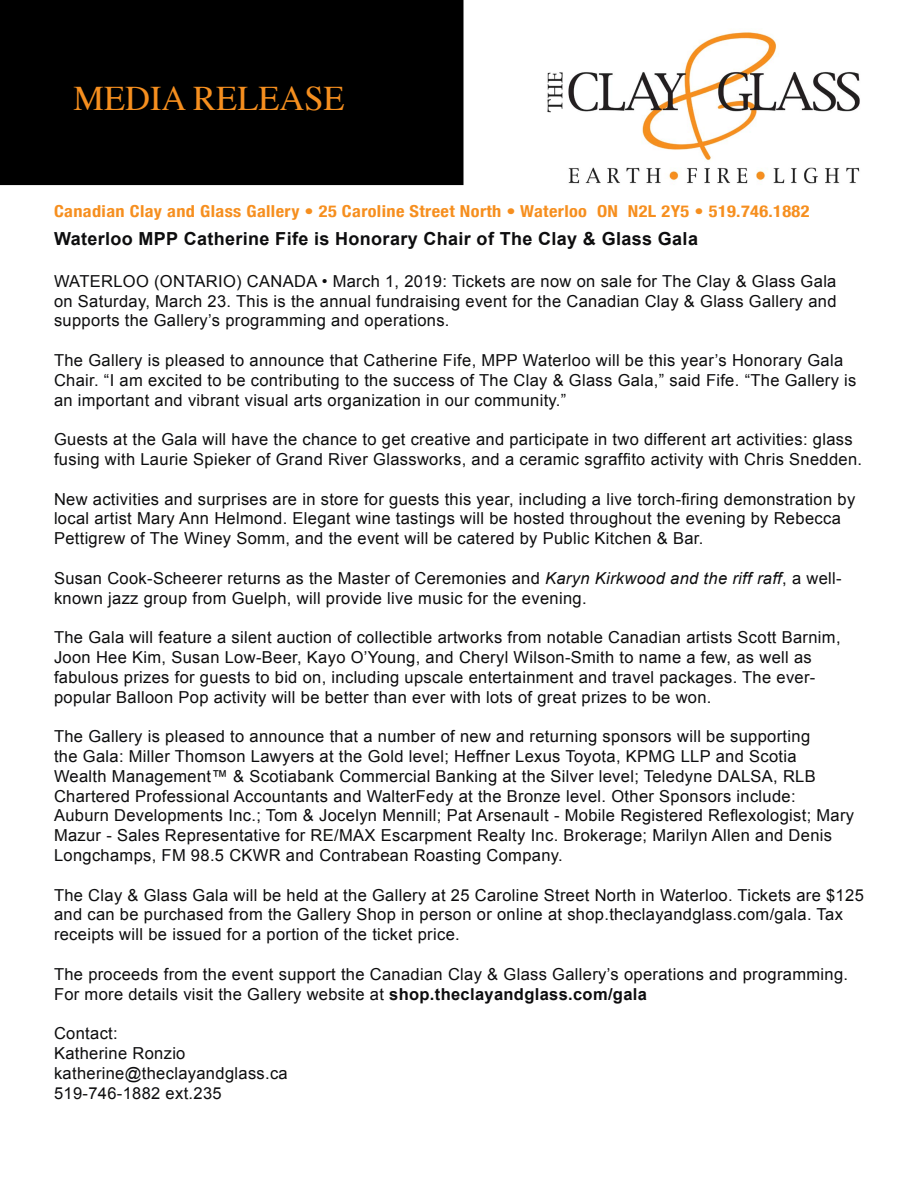
<style>
.page{position:relative;width:918px;height:1188px;background:#fff}
.page>*{position:absolute;margin:0;border:0;box-sizing:border-box;transform-origin:0 0}
.t1{font:34.5px "Times";color:#f68f1f}
.t2{font:700 18px "Arial";letter-spacing:.02em;color:#0d0d0e}
.t3{font:16.5px/19.8px "Arial";letter-spacing:.02em;color:#0d0d0e}
.t4{font:700 condensed 16.5px "Helvetica Neue";letter-spacing:.02em;color:#f68f1f;scale:1.11 1}
.s1{font-style:italic}
.s2{font-weight:700}
</style>
<div class="page">
<div style="left:0;top:0;width:464px;height:185px;background:#000"></div>
<img style="left:547px;top:32px;width:313px;height:152px">
<h1 class="t1" style="left:74px;top:66px;width:273px">MEDIA RELEASE</h1>
<p class="t4" style="left:54px;top:198px;width:682px">Canadian Clay and Glass Gallery • 25 Caroline Street North • Waterloo ON N2L 2Y5 • 519.746.1882</p>
<p class="t2" style="left:54px;top:227px;width:646px">Waterloo MPP Catherine Fife is Honorary Chair of The Clay &amp; Glass Gala</p>
<p class="t3" style="left:54px;top:271px;width:784px;text-align:justify">WATERLOO (ONTARIO) CANADA • March 1, 2019: Tickets are now on sale for The Clay &amp; Glass Gala on Saturday, March 23. This is the annual fundraising event for the Canadian Clay &amp; Glass Gallery and supports the Gallery’s programming and operations.</p>
<p class="t3" style="left:54px;top:350px;width:804px">The Gallery is pleased to announce that Catherine Fife, MPP Waterloo will be this year’s Honorary Gala<br>Chair. “I am excited to be contributing to the success of The Clay &amp; Glass Gala,” said Fife. “The Gallery is an important and vibrant visual arts organization in our community.”</p>
<p class="t3" style="left:54px;top:430px;width:810px">Guests at the Gala will have the chance to get creative and participate in two different art activities: glass fusing with Laurie Spieker of Grand River Glassworks, and a ceramic sgraffito activity with Chris Snedden.</p>
<p class="t3" style="left:54px;top:489px;width:803px">New activities and surprises are in store for guests this year, including a live torch-firing demonstration by local artist Mary Ann Helmond. Elegant wine tastings will be hosted throughout the evening by Rebecca<br>Pettigrew of The Winey Somm, and the event will be catered by Public Kitchen &amp; Bar.</p>
<p class="t3" style="left:54px;top:568px;width:789px">Susan Cook-Scheerer returns as the Master of Ceremonies and <span class="s1">Karyn Kirkwood and the riff raff</span>, a well&shy;known jazz group from Guelph, will provide live music for the evening.</p>
<p class="t3" style="left:54px;top:628px;width:788px">The Gala will feature a silent auction of collectible artworks from notable Canadian artists Scott Barnim, Joon Hee Kim, Susan Low-Beer, Kayo O’Young, and Cheryl Wilson-Smith to name a few, as well as fabulous prizes for guests to bid on, including upscale entertainment and travel packages. The ever&shy;popular Balloon Pop activity will be better than ever with lots of great prizes to be won.</p>
<p class="t3" style="left:54px;top:727px;width:802px">The Gallery is pleased to announce that a number of new and returning sponsors will be supporting<br>the Gala: Miller Thomson Lawyers at the Gold level; Heffner Lexus Toyota, KPMG LLP and Scotia<br>Wealth Management™ &amp; Scotiabank Commercial Banking at the Silver level; Teledyne DALSA, RLB Chartered Professional Accountants and WalterFedy at the Bronze level. Other Sponsors include:<br>Auburn Developments Inc.; Tom &amp; Jocelyn Mennill; Pat Arsenault - Mobile Registered Reflexologist; Mary Mazur - Sales Representative for RE/MAX Escarpment Realty Inc. Brokerage; Marilyn Allen and Denis Longchamps, FM 98.5 CKWR and Contrabean Roasting Company.</p>
<p class="t3" style="left:54px;top:885px;width:811px">The Clay &amp; Glass Gala will be held at the Gallery at 25 Caroline Street North in Waterloo. Tickets are $125 and can be purchased from the Gallery Shop in person or online at shop.theclayandglass.com/gala. Tax receipts will be issued for a portion of the ticket price.</p>
<p class="t3" style="left:54px;top:964px;width:796px">The proceeds from the event support the Canadian Clay &amp; Glass Gallery’s operations and programming.<br>For more details visit the Gallery website at <span class="s2">shop.theclayandglass.com/gala</span></p>
<p class="t3" style="left:54px;top:1024px;width:235px">Contact:<br>Katherine Ronzio katherine@theclayandglass.ca<br>519-746-1882 ext.235</p>
</div>
